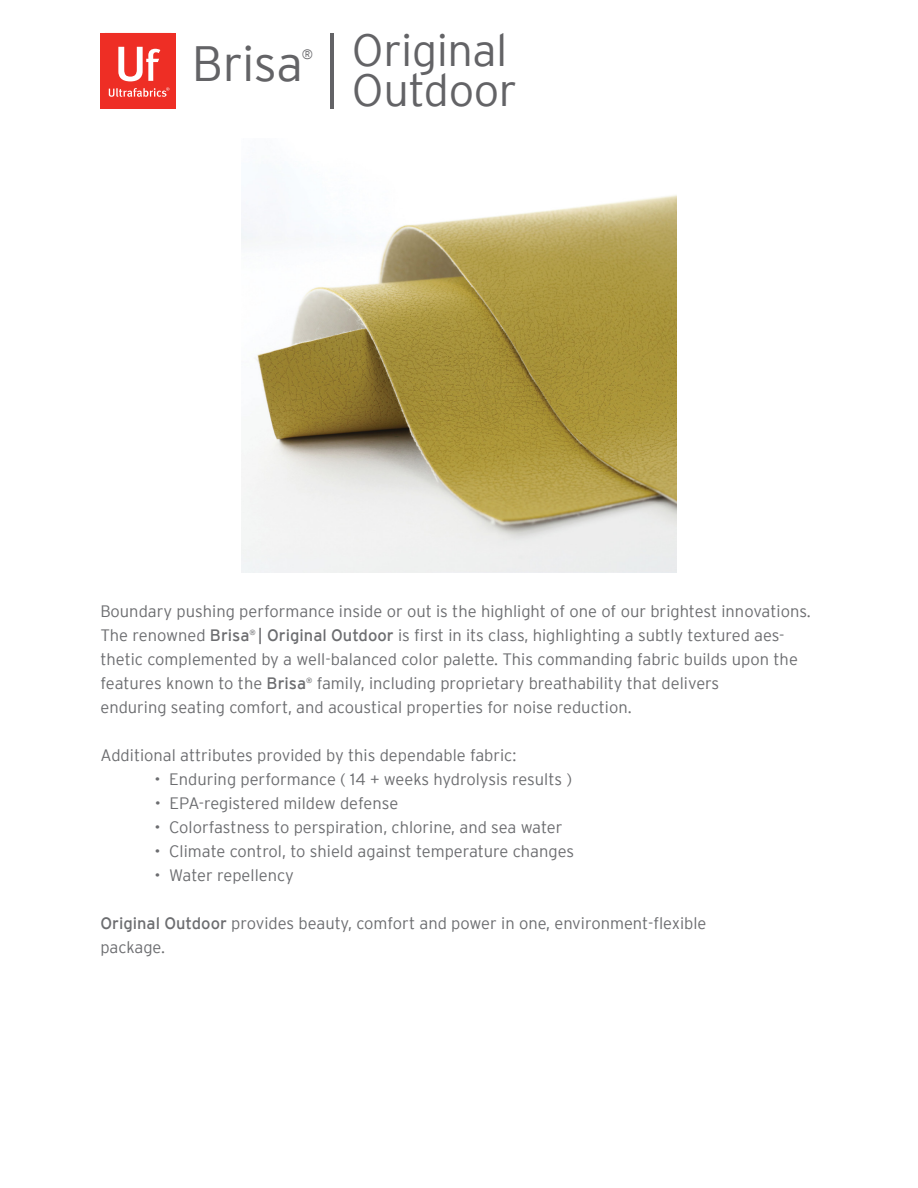
<style>
.page{position:relative;width:918px;height:1188px;background:#fff}
.page>*{position:absolute;margin:0;border:0;box-sizing:border-box;transform-origin:0 0}
.t1{font:300 49.5px "Interstate";letter-spacing:-.01em;color:#636366}
.t2{font:300 45px "Interstate";letter-spacing:-.01em;color:#636366}
.t3{font:300 16.5px/24px "Interstate";color:#6c6d70}
.t4{font:300 13.5px "Interstate";color:#636366}
.s1{font-weight:400}
</style>
<div class="page">
<svg style="left:105px;top:33px;width:66px;height:72px;background:#f0514a"></svg>
<div style="left:100px;top:33px;width:5px;height:75px;background:#ee2e25"></div>
<div style="left:171px;top:33px;width:5px;height:75px;background:#ee2e25"></div>
<hr style="left:102px;top:105px;width:72px;height:3px;background:#ee2e25">
<hr style="left:331px;top:33px;width:3px;height:75px;background:#636366">
<img style="left:242px;top:195px;width:434px;height:378px">
<p class="t1" style="left:192px;top:36px;width:113px">Brisa</p>
<p class="t4" style="left:302px;top:47px;width:13px">®</p>
<p class="t2" style="left:352px;top:24px;width:157px">Original</p>
<p class="t2" style="left:352px;top:65px;width:167px">Outdoor</p>
<p class="t3" style="left:100px;top:599px;width:712px">Boundary pushing performance inside or out is the highlight of one of our brightest innovations.<br>The renowned <span class="s1">Brisa</span><sup>®</sup> <span class="s1">| Original Outdoor</span> is first in its class, highlighting a subtly textured aes&shy;thetic complemented by a well-balanced color palette. This commanding fabric builds upon the features known to the <span class="s1">Brisa</span><sup>®</sup> family, including proprietary breathability that delivers</p>
<p class="t3" style="left:100px;top:695px;width:533px">enduring seating comfort, and acoustical properties for noise reduction.</p>
<p class="t3" style="left:100px;top:743px;width:418px">Additional attributes provided by this dependable fabric:</p>
<p class="t3" style="left:154px;top:767px;width:419px">• Enduring performance ( 14 + weeks hydrolysis results )</p>
<p class="t3" style="left:155px;top:791px;width:245px">• EPA-registered mildew defense</p>
<p class="t3" style="left:154px;top:815px;width:410px">• Colorfastness to perspiration, chlorine, and sea water</p>
<p class="t3" style="left:154px;top:839px;width:421px">• Climate control, to shield against temperature changes</p>
<p class="t3" style="left:154px;top:863px;width:141px">• Water repellency</p>
<p class="t3" style="left:100px;top:911px;width:607px"><span class="s1">Original Outdoor</span> provides beauty, comfort and power in one, environment-flexible</p>
<p class="t3" style="left:100px;top:935px;width:66px">package.</p>
</div>
